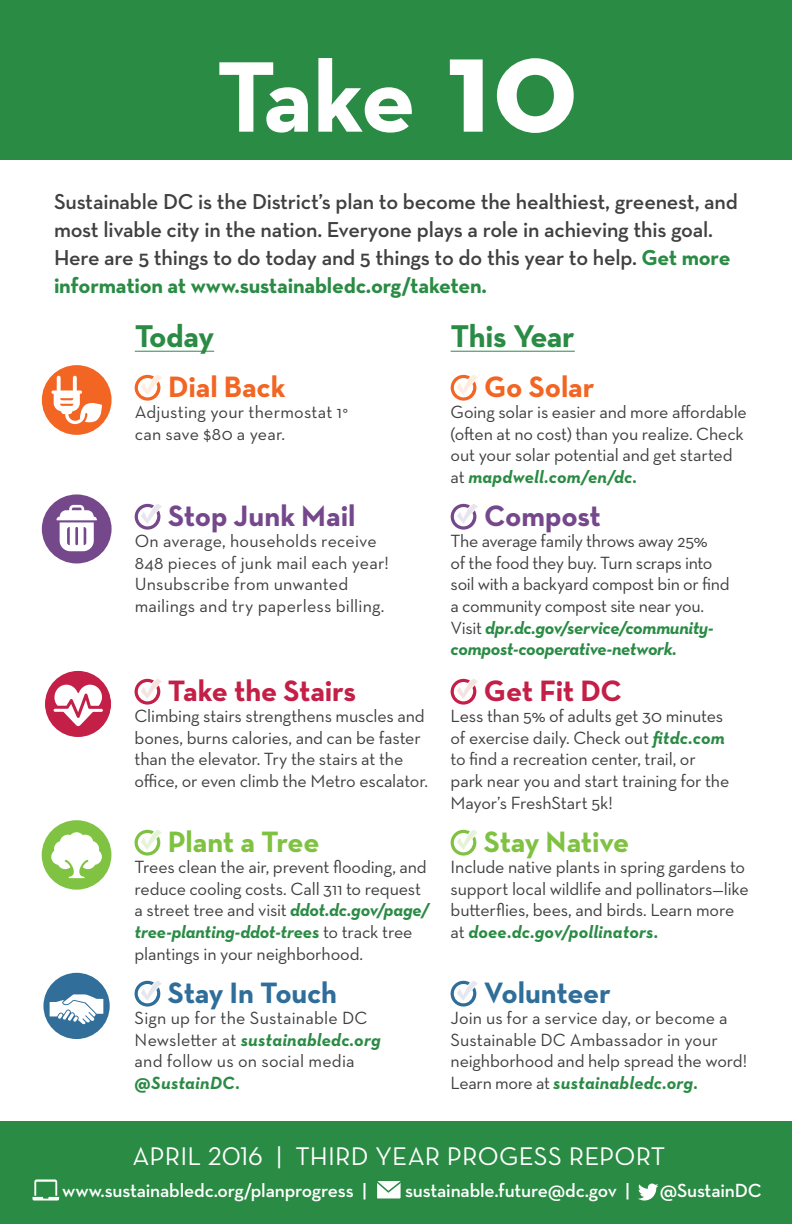
<style>
.page{position:relative;width:792px;height:1224px;background:#fff}
.page>*{position:absolute;margin:0;border:0;box-sizing:border-box;transform-origin:0 0}
.t1{font:700 102px "Neutraface Text";color:#fff}
.t2{font:700 32px "Neutraface Text";letter-spacing:-.015em;color:#2a8b44}
.t3{font:700 30px "Neutraface Text";letter-spacing:-.01em;color:#c31f47}
.t4{font:700 30px "Neutraface Text";letter-spacing:-.01em;color:#7fc241}
.t5{font:700 30px "Neutraface Text";letter-spacing:-.01em;color:#2f6e9a}
.t6{font:700 30px "Neutraface Text";letter-spacing:-.005em;color:#75488c}
.t7{font:700 30px "Neutraface Text";letter-spacing:-.005em;color:#f26522}
.t8{font:26px "Neutraface Text";letter-spacing:.005em;color:#fff}
.t9{font:600 22px/28px "Neutraface Text";letter-spacing:-.01em;color:#404040}
.t10{font:600 19.4px "Neutraface Text";letter-spacing:-.01em;color:#fff}
.t11{font:18px/21.6px "Neutraface Text";letter-spacing:-.01em;color:#404040}
.t12{font:18px/21.6px "Neutraface Text";letter-spacing:.01em;color:#404040}
.t13{font:italic 700 18px "Neutraface Text";letter-spacing:.015em;color:#2a8b44}
.s1{font-size:138.4px}
.s2{font-weight:700;color:#2a8b44}
.s3{font-weight:700;font-style:italic;color:#2a8b44}
</style>
<div class="page">
<div style="left:0;top:1121px;width:792px;height:103px;background:#2a8b44"></div>
<div style="left:375px;top:1179px;width:28px;height:22px;background:#fff;border:2px solid #2a8a44"></div>
<svg style="left:375px;top:1179px;width:28px;height:15px"></svg>
<svg style="left:638px;top:1184px;width:20px;height:17px"></svg>
<svg style="left:32px;top:1179px;width:27px;height:22px"></svg>
<div style="left:0;top:0;width:792px;height:160px;background:#2a8b44"></div>
<svg style="left:135px;top:374px;width:27px;height:27px"></svg>
<svg style="left:451px;top:374px;width:27px;height:27px"></svg>
<div style="left:42px;top:365px;width:70px;height:70px;background:#f26522;border-radius:50%"></div>
<svg style="left:51px;top:376px;width:51px;height:48px"></svg>
<svg style="left:135px;top:503px;width:27px;height:27px"></svg>
<svg style="left:451px;top:503px;width:27px;height:27px"></svg>
<div style="left:42px;top:494px;width:70px;height:69px;background:#75488c;border-radius:50%"></div>
<svg style="left:57px;top:505px;width:40px;height:46px"></svg>
<svg style="left:135px;top:678px;width:27px;height:27px"></svg>
<svg style="left:451px;top:678px;width:27px;height:27px"></svg>
<svg style="left:45px;top:671px;width:66px;height:66px"></svg>
<svg style="left:135px;top:829px;width:27px;height:27px"></svg>
<svg style="left:451px;top:829px;width:27px;height:27px"></svg>
<div style="left:42px;top:820px;width:69px;height:70px;background:#80c342;border-radius:50%"></div>
<svg style="left:51px;top:832px;width:51px;height:46px"></svg>
<svg style="left:135px;top:980px;width:27px;height:27px"></svg>
<svg style="left:451px;top:980px;width:27px;height:27px"></svg>
<svg style="left:43px;top:973px;width:67px;height:66px"></svg>
<hr style="left:135px;top:351px;width:79px;height:1px;background:#2a8b44">
<hr style="left:451px;top:351px;width:124px;height:1px;background:#2a8b44">
<h1 class="t1" style="left:216px;top:31px;width:364px">Take <span class="s1">10</span></h1>
<p class="t9" style="left:54px;top:187px;width:685px">Sustainable DC is the District’s plan to become the healthiest, greenest, and most livable city in the nation. Everyone plays a role in achieving this goal.<br>Here are 5 things to do today and 5 things to do this year to help. <span class="s2">Get more information at www.sustainabledc.org/taketen.</span></p>
<h2 class="t2" style="left:135px;top:315px;width:81px">Today</h2>
<h2 class="t2" style="left:451px;top:315px;width:126px">This Year</h2>
<h3 class="t7" style="left:168px;top:367px;width:119px">Dial Back</h3>
<p class="t12" style="left:135px;top:401px;width:215px">Adjusting your thermostat 1° can save $80 a year.</p>
<h3 class="t6" style="left:168px;top:496px;width:189px">Stop Junk Mail</h3>
<p class="t12" style="left:135px;top:530px;width:256px">On average, households receive<br>848 pieces of junk mail each year!<br>Unsubscribe from unwanted mailings and try paperless billing.</p>
<h3 class="t3" style="left:168px;top:671px;width:190px">Take the Stairs</h3>
<p class="t11" style="left:135px;top:705px;width:295px">Climbing stairs strengthens muscles and bones, burns calories, and can be faster than the elevator. Try the stairs at the office, or even climb the Metro escalator.</p>
<h3 class="t4" style="left:168px;top:822px;width:153px">Plant a Tree</h3>
<p class="t11" style="left:135px;top:856px;width:296px">Trees clean the air, prevent flooding, and reduce cooling costs. Call 311 to request a street tree and visit <span class="s3">ddot.dc.gov/page/ tree-planting-ddot-trees</span> to track tree plantings in your neighborhood.</p>
<h3 class="t5" style="left:168px;top:973px;width:171px">Stay In Touch</h3>
<p class="t12" style="left:135px;top:1007px;width:248px">Sign up for the Sustainable DC<br>Newsletter at <span class="s3">sustainabledc.org </span>and follow us on social media</p>
<p class="t13" style="left:135px;top:1071px;width:107px">@SustainDC.</p>
<h3 class="t7" style="left:484px;top:367px;width:112px">Go Solar</h3>
<p class="t11" style="left:451px;top:401px;width:298px">Going solar is easier and more affordable (often at no cost) than you realize. Check out your solar potential and get started at <span class="s3">mapdwell.com/en/dc.</span></p>
<h3 class="t6" style="left:484px;top:496px;width:119px">Compost</h3>
<p class="t11" style="left:451px;top:530px;width:281px">The average family throws away 25%<br>of the food they buy. Turn scraps into soil with a backyard compost bin or find a community compost site near you.<br>Visit <span class="s3">dpr.dc.gov/service/community&shy;compost-cooperative-network.</span></p>
<h3 class="t3" style="left:484px;top:671px;width:140px">Get Fit DC</h3>
<p class="t11" style="left:451px;top:705px;width:280px">Less than 5% of adults get 30 minutes of exercise daily. Check out <span class="s3">fitdc.com </span>to find a recreation center, trail, or park near you and start training for the Mayor’s FreshStart 5k!</p>
<h3 class="t4" style="left:484px;top:822px;width:147px">Stay Native</h3>
<p class="t11" style="left:451px;top:856px;width:300px">Include native plants in spring gardens to support local wildlife and pollinators—like butterflies, bees, and birds. Learn more at <span class="s3">doee.dc.gov/pollinators.</span></p>
<h3 class="t5" style="left:484px;top:973px;width:128px">Volunteer</h3>
<p class="t11" style="left:451px;top:1007px;width:298px">Join us for a service day, or become a Sustainable DC Ambassador in your neighborhood and help spread the word!<br>Learn more at <span class="s3">sustainabledc.org.</span></p>
<h3 class="t8" style="left:132px;top:1140px;width:534px">APRIL 2016 | THIRD YEAR PROGESS REPORT</h3>
<p class="t10" style="left:62px;top:1179px;width:306px">www.sustainabledc.org/planprogress |</p>
<p class="t10" style="left:405px;top:1179px;width:227px">sustainable.future@dc.gov |</p>
<p class="t10" style="left:660px;top:1179px;width:104px">@SustainDC</p>
</div>
